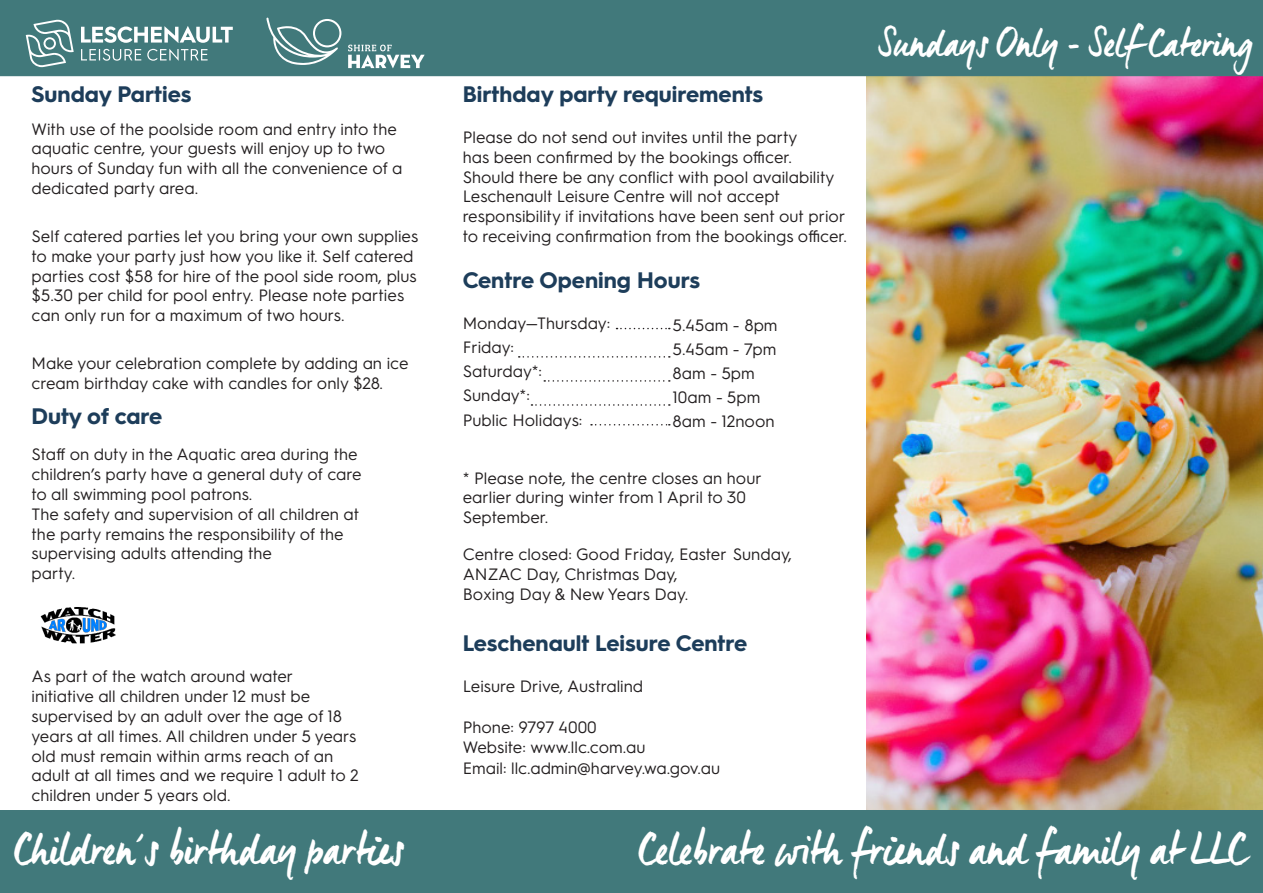
<style>
.page{position:relative;width:1263px;height:893px;background:#fff}
.page>*{position:absolute;margin:0;border:0;box-sizing:border-box;transform-origin:0 0}
.t1{font:46.5px "Manus";color:#fff}
.t2{font:40.2px "Manus";color:#fff}
.t3{font:700 22.5px "Hurme Geometric Sans 3";color:#1d3d5a}
.t4{font:16.5px/19.8px "Hurme Geometric Sans 3";color:#231f20}
</style>
<div class="page">
<img style="left:867px;top:76px;width:396px;height:734px">
<div style="left:0;top:0;width:1263px;height:76px;background:#41797b"></div>
<svg style="left:616px;top:328px;width:54px;height:1px"></svg>
<svg style="left:519px;top:356px;width:151px;height:2px"></svg>
<svg style="left:544px;top:380px;width:126px;height:2px"></svg>
<svg style="left:531px;top:404px;width:139px;height:2px"></svg>
<svg style="left:591px;top:424px;width:79px;height:1px"></svg>
<img style="left:40px;top:607px;width:76px;height:37px">
<div style="left:0;top:810px;width:1263px;height:83px;background:#41797b"></div>
<svg style="left:81px;top:26px;width:152px;height:17px"></svg>
<svg style="left:81px;top:49px;width:127px;height:12px;background:#729b9d"></svg>
<svg style="left:26px;top:19px;width:48px;height:48px;background:#6f999a"></svg>
<svg style="left:348px;top:45px;width:77px;height:23px"></svg>
<svg style="left:266px;top:18px;width:75px;height:47px;background:#679495"></svg>
<p class="t3" style="left:463px;top:78px;width:302px">Birthday party requirements</p>
<p class="t4" style="left:463px;top:126px;width:386px">Please do not send out invites until the party<br>has been confirmed by the bookings officer.<br>Should there be any conflict with pool availability Leschenault Leisure Centre will not accept responsibility if invitations have been sent out prior to receiving confirmation from the bookings officer.</p>
<p class="t3" style="left:32px;top:78px;width:161px">Sunday Parties</p>
<p class="t4" style="left:32px;top:118px;width:372px">With use of the poolside room and entry into the aquatic centre, your guests will enjoy up to two hours of Sunday fun with all the convenience of a dedicated party area.</p>
<p class="t4" style="left:32px;top:225px;width:388px">Self catered parties let you bring your own supplies to make your party just how you like it. Self catered parties cost $58 for hire of the pool side room, plus $5.30 per child for pool entry. Please note parties can only run for a maximum of two hours.</p>
<p class="t4" style="left:32px;top:353px;width:379px">Make your celebration complete by adding an ice cream birthday cake with candles for only $28.</p>
<p class="t3" style="left:463px;top:265px;width:239px">Centre Opening Hours</p>
<p class="t4" style="left:463px;top:313px;width:149px">Monday—Thursday:</p>
<p class="t4" style="left:463px;top:337px;width:53px">Friday:</p>
<p class="t4" style="left:463px;top:361px;width:81px">Saturday*:</p>
<p class="t4" style="left:463px;top:385px;width:69px">Sunday*:</p>
<p class="t4" style="left:463px;top:409px;width:121px">Public Holidays:</p>
<p class="t4" style="left:673px;top:314px;width:106px">5.45am - 8pm</p>
<p class="t4" style="left:673px;top:338px;width:105px">5.45am - 7pm</p>
<p class="t4" style="left:673px;top:362px;width:84px">8am - 5pm</p>
<p class="t4" style="left:673px;top:386px;width:89px">10am - 5pm</p>
<p class="t3" style="left:32px;top:400px;width:132px">Duty of care</p>
<p class="t4" style="left:673px;top:411px;width:103px">8am - 12noon</p>
<p class="t4" style="left:32px;top:444px;width:332px">Staff on duty in the Aquatic area during the children’s party have a general duty of care to all swimming pool patrons.</p>
<p class="t4" style="left:32px;top:503px;width:329px">The safety and supervision of all children at the party remains the responsibility of the supervising adults attending the<br>party.</p>
<p class="t4" style="left:463px;top:467px;width:301px">* Please note, the centre closes an hour earlier during winter from 1 April to 30<br>September.</p>
<p class="t4" style="left:463px;top:543px;width:331px">Centre closed: Good Friday, Easter Sunday,<br>ANZAC Day, Christmas Day,<br>Boxing Day &amp; New Years Day.</p>
<p class="t4" style="left:32px;top:666px;width:329px">As part of the watch around water initiative all children under 12 must be supervised by an adult over the age of 18 years at all times. All children under 5 years old must remain within arms reach of an adult at all times and we require 1 adult to 2 children under 5 years old.</p>
<p class="t3" style="left:463px;top:627px;width:286px">Leschenault Leisure Centre</p>
<p class="t4" style="left:463px;top:675px;width:182px">Leisure Drive, Australind</p>
<p class="t4" style="left:463px;top:716px;width:136px">Phone: 9797 4000</p>
<p class="t4" style="left:463px;top:736px;width:184px">Website: www.llc.com.au</p>
<p class="t4" style="left:463px;top:758px;width:259px">Email: llc.admin@harvey.wa.gov.au</p>
<p class="t2" style="left:878px;top:18px;width:377px">Sundays Only - Self Catering</p>
<p class="t1" style="left:14px;top:821px;width:392px">Children’s birthday parties</p>
<p class="t1" style="left:638px;top:821px;width:608px">Celebrate with friends and family at LLC</p>
</div>
